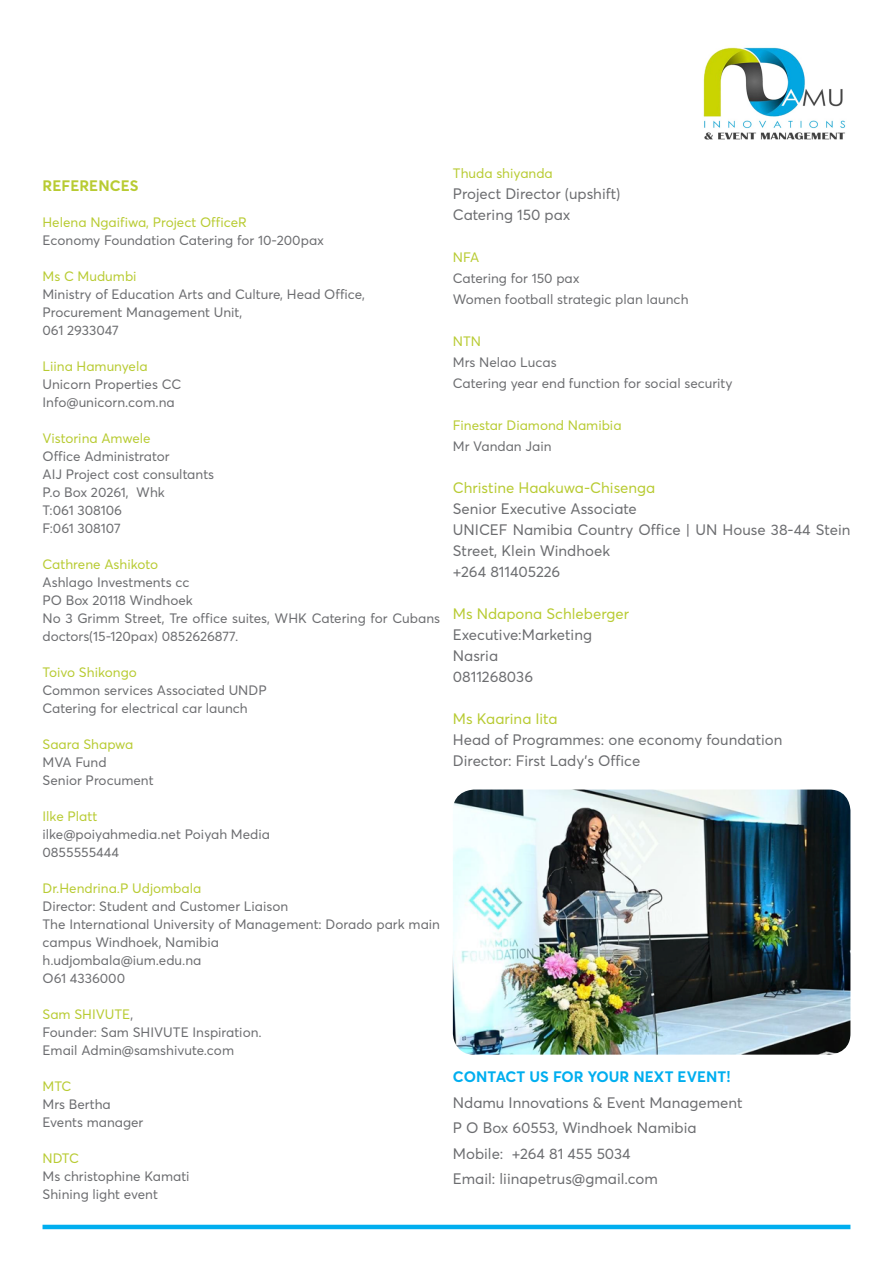
<style>
.page{position:relative;width:893px;height:1263px;background:#fff}
.page>*{position:absolute;margin:0;border:0;box-sizing:border-box;transform-origin:0 0}
.t1{font:15px/21px "Averta";color:#6c6d70}
.t2{font:15px "Averta";color:#b8cb32}
.t3{font:700 15px "Averta";letter-spacing:.005em;color:#00aeef}
.t4{font:700 15px "Averta";letter-spacing:.005em;color:#b8cb32}
.t5{font:13.5px/18px "Averta";color:#6c6d70}
.t6{font:13.5px "Averta";color:#b8cb32}
.s1{color:#6c6d70}
</style>
<div class="page">
<img style="left:703px;top:47px;width:143px;height:93px">
<hr style="left:43px;top:1225px;width:807px;height:4px;background:#00aeef">
<img style="left:453px;top:789px;width:397px;height:265px">
<p class="t4" style="left:43px;top:176px;width:97px">REFERENCES</p>
<p class="t6" style="left:43px;top:214px;width:206px">Helena Ngaifiwa, Project OfficeR</p>
<p class="t5" style="left:43px;top:231px;width:283px">Economy Foundation Catering for 10-200pax</p>
<p class="t6" style="left:43px;top:268px;width:96px">Ms C Mudumbi</p>
<p class="t5" style="left:43px;top:285px;width:324px">Ministry of Education Arts and Culture, Head Office,</p>
<p class="t5" style="left:43px;top:303px;width:201px">Procurement Management Unit,</p>
<p class="t5" style="left:43px;top:321px;width:78px">061 2933047</p>
<p class="t6" style="left:43px;top:358px;width:107px">Liina Hamunyela</p>
<p class="t5" style="left:43px;top:375px;width:140px">Unicorn Properties CC</p>
<p class="t5" style="left:43px;top:393px;width:134px">Info@unicorn.com.na</p>
<p class="t6" style="left:43px;top:430px;width:110px">Vistorina Amwele</p>
<p class="t5" style="left:43px;top:447px;width:129px">Office Administrator</p>
<p class="t5" style="left:43px;top:465px;width:173px">AIJ Project cost consultants</p>
<p class="t5" style="left:43px;top:483px;width:124px">P.o Box 20261, Whk</p>
<p class="t5" style="left:43px;top:501px;width:81px">T:061 308106</p>
<p class="t5" style="left:43px;top:519px;width:80px">F:061 308107</p>
<p class="t6" style="left:43px;top:556px;width:117px">Cathrene Ashikoto</p>
<p class="t5" style="left:43px;top:573px;width:148px">Ashlago Investments cc</p>
<p class="t5" style="left:43px;top:591px;width:152px">PO Box 20118 Windhoek</p>
<p class="t5" style="left:43px;top:609px;width:399px">No 3 Grimm Street, Tre office suites, WHK Catering for Cubans doctors(15-120pax) 0852626877.</p>
<p class="t6" style="left:43px;top:664px;width:96px">Toivo Shikongo</p>
<p class="t5" style="left:43px;top:681px;width:226px">Common services Associated UNDP</p>
<p class="t5" style="left:43px;top:699px;width:207px">Catering for electrical car launch</p>
<p class="t6" style="left:43px;top:736px;width:92px">Saara Shapwa</p>
<p class="t5" style="left:43px;top:753px;width:66px">MVA Fund</p>
<p class="t5" style="left:43px;top:771px;width:113px">Senior Procument</p>
<p class="t6" style="left:43px;top:808px;width:56px">Ilke Platt</p>
<p class="t5" style="left:43px;top:825px;width:229px">ilke@poiyahmedia.net Poiyah Media</p>
<p class="t5" style="left:43px;top:843px;width:78px">0855555444</p>
<p class="t6" style="left:43px;top:880px;width:160px">Dr.Hendrina.P Udjombala</p>
<p class="t5" style="left:43px;top:897px;width:247px">Director: Student and Customer Liaison</p>
<p class="t5" style="left:43px;top:915px;width:399px">The International University of Management: Dorado park main campus Windhoek, Namibia</p>
<p class="t5" style="left:43px;top:951px;width:160px">h.udjombala@ium.edu.na</p>
<p class="t5" style="left:43px;top:969px;width:84px">O61 4336000</p>
<p class="t6" style="left:43px;top:1006px;width:92px">Sam SHIVUTE<span class="s1">,</span></p>
<p class="t5" style="left:43px;top:1023px;width:221px">Founder: Sam SHIVUTE Inspiration.</p>
<p class="t5" style="left:43px;top:1041px;width:193px">Email Admin@samshivute.com</p>
<p class="t6" style="left:43px;top:1078px;width:30px">MTC</p>
<p class="t5" style="left:43px;top:1095px;width:70px">Mrs Bertha</p>
<p class="t5" style="left:43px;top:1113px;width:102px">Events manager</p>
<p class="t6" style="left:43px;top:1150px;width:38px">NDTC</p>
<p class="t5" style="left:43px;top:1167px;width:149px">Ms christophine Kamati</p>
<p class="t5" style="left:43px;top:1185px;width:117px">Shining light event</p>
<p class="t6" style="left:453px;top:165px;width:101px">Thuda shiyanda</p>
<p class="t1" style="left:453px;top:183px;width:169px">Project Director (upshift)</p>
<p class="t1" style="left:453px;top:204px;width:119px">Catering 150 pax</p>
<p class="t6" style="left:453px;top:249px;width:28px">NFA</p>
<p class="t5" style="left:453px;top:269px;width:128px">Catering for 150 pax</p>
<p class="t5" style="left:453px;top:290px;width:237px">Women football strategic plan launch</p>
<p class="t6" style="left:453px;top:333px;width:30px">NTN</p>
<p class="t5" style="left:453px;top:353px;width:105px">Mrs Nelao Lucas</p>
<p class="t5" style="left:453px;top:374px;width:281px">Catering year end function for social security</p>
<p class="t6" style="left:453px;top:417px;width:170px">Finestar Diamond Namibia</p>
<p class="t5" style="left:453px;top:437px;width:100px">Mr Vandan Jain</p>
<p class="t2" style="left:453px;top:478px;width:204px">Christine Haakuwa-Chisenga</p>
<p class="t1" style="left:453px;top:498px;width:186px">Senior Executive Associate</p>
<p class="t1" style="left:453px;top:519px;width:399px">UNICEF Namibia Country Office | UN House 38-44 Stein<br>Street, Klein Windhoek</p>
<p class="t1" style="left:453px;top:561px;width:109px">+264 811405226</p>
<p class="t2" style="left:453px;top:604px;width:178px">Ms Ndapona Schleberger</p>
<p class="t1" style="left:453px;top:624px;width:141px">Executive:Marketing</p>
<p class="t1" style="left:453px;top:645px;width:47px">Nasria</p>
<p class="t1" style="left:453px;top:666px;width:82px">0811268036</p>
<p class="t2" style="left:453px;top:709px;width:106px">Ms Kaarina Iita</p>
<p class="t1" style="left:453px;top:729px;width:331px">Head of Programmes: one economy foundation</p>
<p class="t1" style="left:453px;top:750px;width:189px">Director: First Lady’s Office</p>
<p class="t3" style="left:453px;top:1067px;width:279px">CONTACT US FOR YOUR NEXT EVENT!</p>
<p class="t1" style="left:453px;top:1092px;width:291px">Ndamu Innovations &amp; Event Management</p>
<p class="t1" style="left:453px;top:1117px;width:245px">P O Box 60553, Windhoek Namibia</p>
<p class="t1" style="left:453px;top:1143px;width:179px">Mobile: +264 81 455 5034</p>
<p class="t1" style="left:453px;top:1168px;width:207px">Email: liinapetrus@gmail.com</p>
</div>
